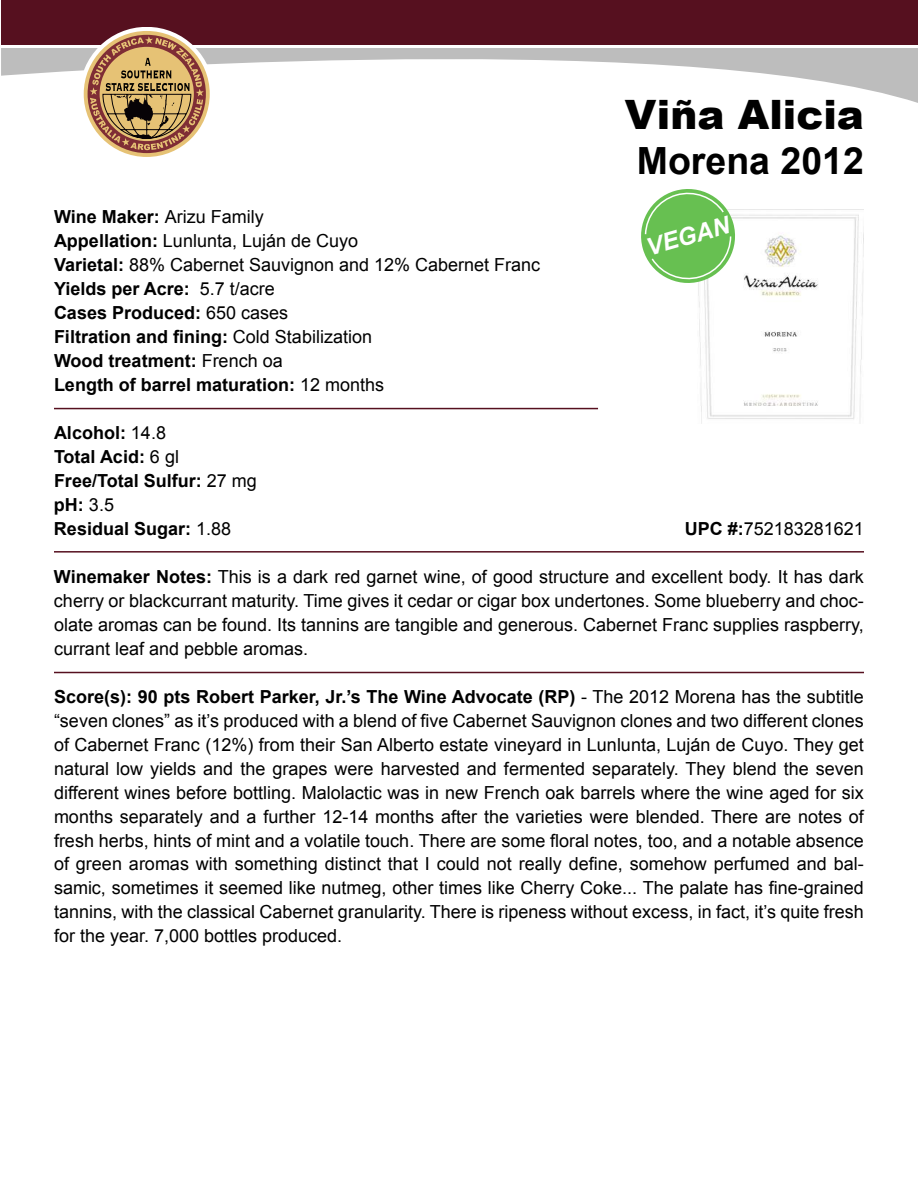
<style>
.page{position:relative;width:918px;height:1188px;background:#fff}
.page>*{position:absolute;margin:0;border:0;box-sizing:border-box;transform-origin:0 0}
.t1{font:900 40.5px "Arial";color:#000}
.t2{font:700 37.5px "Arial";color:#000}
.t3{font:italic 700 24px "Arial";color:#fff}
.t4{font:18px/24px "Arial";color:#000;text-align:justify}
.t5{font:700 18px/24px "Arial";color:#000}
.s1{font-weight:700}
.s2{font-weight:400}
</style>
<div class="page">
<svg style="left:1px;top:48px;width:917px;height:55px"></svg>
<div style="left:1px;top:0;width:917px;height:45px;background:#56101f"></div>
<hr style="left:54px;top:551px;width:810px;height:2px;background:#56101f">
<hr style="left:54px;top:408px;width:544px;height:1px;background:#56101f">
<img style="left:698px;top:209px;width:165px;height:214px">
<hr style="left:54px;top:672px;width:810px;height:1px;background:#56101f">
<svg style="left:641px;top:189px;width:99px;height:99px"></svg>
<svg style="left:81px;top:27px;width:133px;height:130px"></svg>
<h1 class="t1" style="left:625px;top:92px;width:241px">Viña Alicia</h1>
<h2 class="t2" style="left:637px;top:147px;width:229px">Morena 2012</h2>
<p class="t4" style="left:54px;top:206px;width:488px;text-align:left"><span class="s1">Wine Maker:</span> Arizu Family<br><span class="s1">Appellation:</span> Lunlunta, Luján de Cuyo<br><span class="s1">Varietal:</span> 88% Cabernet Sauvignon and 12% Cabernet Franc <span class="s1">Yields per Acre:</span> 5.7 t/acre<br><span class="s1">Cases Produced:</span> 650 cases<br><span class="s1">Filtration and fining:</span> Cold Stabilization<br><span class="s1">Wood treatment:</span> French oa<br><span class="s1">Length of barrel maturation:</span> 12 months</p>
<p class="t5" style="left:54px;top:420px;width:204px">Alcohol: <span class="s2">14.8<br></span>Total Acid: <span class="s2">6 gl<br></span>Free/Total Sulfur: <span class="s2">27 mg </span>pH: <span class="s2">3.5<br></span>Residual Sugar: <span class="s2">1.88</span></p>
<p class="t4" style="left:54px;top:566px;width:811px"><span class="s1">Winemaker Notes:</span> This is a dark red garnet wine, of good structure and excellent body. It has dark cherry or blackcurrant maturity. Time gives it cedar or cigar box undertones. Some blueberry and choc&shy;olate aromas can be found. Its tannins are tangible and generous. Cabernet Franc supplies raspberry, currant leaf and pebble aromas.</p>
<p class="t4" style="left:54px;top:686px;width:811px"><span class="s1">Score(s): 90 pts Robert Parker, Jr.’s The Wine Advocate (RP)</span> - The 2012 Morena has the subtitle “seven clones” as it’s produced with a blend of five Cabernet Sauvignon clones and two different clones of Cabernet Franc (12%) from their San Alberto estate vineyard in Lunlunta, Luján de Cuyo. They get natural low yields and the grapes were harvested and fermented separately. They blend the seven different wines before bottling. Malolactic was in new French oak barrels where the wine aged for six months separately and a further 12-14 months after the varieties were blended. There are notes of fresh herbs, hints of mint and a volatile touch. There are some floral notes, too, and a notable absence of green aromas with something distinct that I could not really define, somehow perfumed and bal&shy;samic, sometimes it seemed like nutmeg, other times like Cherry Coke... The palate has fine-grained tannins, with the classical Cabernet granularity. There is ripeness without excess, in fact, it’s quite fresh for the year. 7,000 bottles produced.</p>
<h3 class="t3" style="left:643px;top:234px;width:87px;rotate:-16deg">VEGAN</h3>
<p class="t4" style="left:685px;top:518px;width:181px"><span class="s1">UPC #:</span>752183281621</p>
</div>
